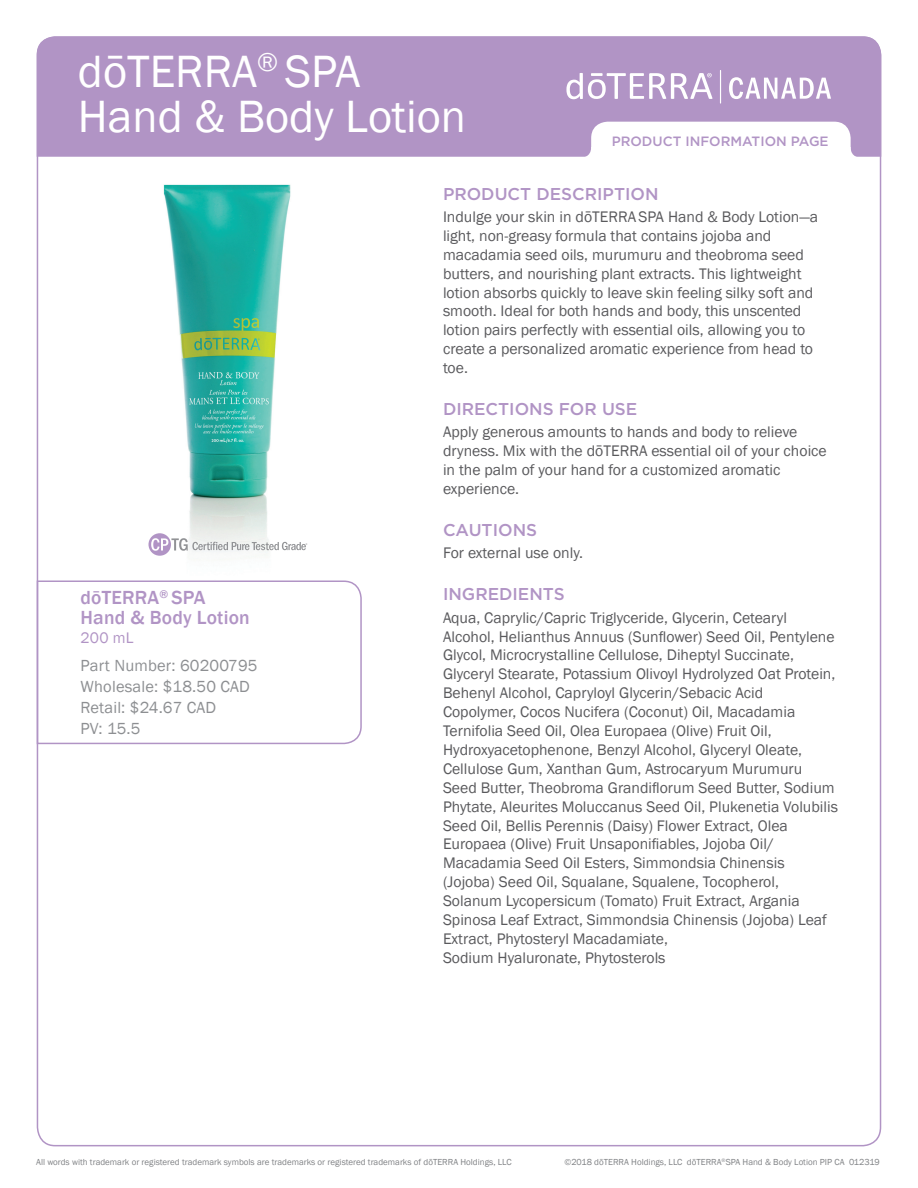
<style>
.page{position:relative;width:918px;height:1188px;background:#fff}
.page>*{position:absolute;margin:0;border:0;box-sizing:border-box;transform-origin:0 0}
.Main_H1{font:46.5px/45px "Franklin Gothic";color:#fff}
.Tag_H1{font:500 19.5px/19.5px "Franklin Gothic";letter-spacing:.01em;color:#b194c5}
.Purple_Headers{font:500 17.1px "Gotham";color:#b194c5}
.Tag_details{font:16.5px "Franklin Gothic";letter-spacing:.01em;color:#8d8f92}
.Body{font:15.75px/18.9px "Franklin Gothic";color:#5a5a5d}
.Tag_H2{font:15.75px "Franklin Gothic";color:#b194c5}
.t1{font:500 13.5px "Gotham";color:#b194c5}
.t2{font:9px "Franklin Gothic";color:#808285}
</style>
<div class="page">
<div style="left:37px;top:36px;width:844px;height:121px;background:#b194c5"></div>
<svg style="left:581px;top:122px;width:280px;height:35px"></svg>
<svg style="left:729px;top:77px;width:102px;height:22px"></svg>
<svg style="left:566px;top:73px;width:146px;height:26px"></svg>
<hr style="left:720px;top:70px;width:1px;height:34px;background:#fff">
<img style="left:163px;top:184px;width:128px;height:349px">
<svg style="left:36px;top:580px;width:326px;height:165px"></svg>
<svg style="left:148px;top:533px;width:159px;height:23px"></svg>
<p class="Main_H1" style="left:78px;top:50px;width:390px">dōTERRA<sup>®</sup> SPA<br>Hand &amp; Body Lotion</p>
<p class="t1" style="left:612px;top:132px;width:218px">PRODUCT INFORMATION PAGE</p>
<p class="Tag_H1" style="left:81px;top:588px;width:171px">dōTERRA<sup>®</sup> SPA<br>Hand &amp; Body Lotion</p>
<p class="Tag_H2" style="left:81px;top:628px;width:54px">200 mL</p>
<p class="Tag_details" style="left:81px;top:655px;width:179px">Part Number: 60200795</p>
<p class="Tag_details" style="left:81px;top:676px;width:171px">Wholesale: $18.50 CAD</p>
<p class="Tag_details" style="left:81px;top:697px;width:137px">Retail: $24.67 CAD</p>
<p class="Tag_details" style="left:81px;top:718px;width:61px">PV: 15.5</p>
<p class="Purple_Headers" style="left:443px;top:182px;width:217px">PRODUCT DESCRIPTION</p>
<p class="Body" style="left:443px;top:208px;width:377px">Indulge your skin in dōTERRA SPA Hand &amp; Body Lotion—a light, non-greasy formula that contains jojoba and macadamia seed oils, murumuru and theobroma seed butters, and nourishing plant extracts. This lightweight lotion absorbs quickly to leave skin feeling silky soft and smooth. Ideal for both hands and body, this unscented lotion pairs perfectly with essential oils, allowing you to create a personalized aromatic experience from head to toe.</p>
<p class="Purple_Headers" style="left:443px;top:398px;width:196px">DIRECTIONS FOR USE</p>
<p class="Body" style="left:443px;top:423px;width:385px">Apply generous amounts to hands and body to relieve dryness. Mix with the dōTERRA essential oil of your choice in the palm of your hand for a customized aromatic experience.</p>
<p class="Purple_Headers" style="left:443px;top:519px;width:96px">CAUTIONS</p>
<p class="Body" style="left:443px;top:544px;width:142px">For external use only.</p>
<p class="Purple_Headers" style="left:443px;top:583px;width:123px">INGREDIENTS</p>
<p class="Body" style="left:443px;top:608px;width:397px">Aqua, Caprylic/Capric Triglyceride, Glycerin, Cetearyl Alcohol, Helianthus Annuus (Sunflower) Seed Oil, Pentylene Glycol, Microcrystalline Cellulose, Diheptyl Succinate, Glyceryl Stearate, Potassium Olivoyl Hydrolyzed Oat Protein, Behenyl Alcohol, Capryloyl Glycerin/Sebacic Acid Copolymer, Cocos Nucifera (Coconut) Oil, Macadamia Ternifolia Seed Oil, Olea Europaea (Olive) Fruit Oil, Hydroxyacetophenone, Benzyl Alcohol, Glyceryl Oleate, Cellulose Gum, Xanthan Gum, Astrocaryum Murumuru Seed Butter, Theobroma Grandiflorum Seed Butter, Sodium Phytate, Aleurites Moluccanus Seed Oil, Plukenetia Volubilis Seed Oil, Bellis Perennis (Daisy) Flower Extract, Olea Europaea (Olive) Fruit Unsaponifiables, Jojoba Oil/ Macadamia Seed Oil Esters, Simmondsia Chinensis (Jojoba) Seed Oil, Squalane, Squalene, Tocopherol, Solanum Lycopersicum (Tomato) Fruit Extract, Argania Spinosa Leaf Extract, Simmondsia Chinensis (Jojoba) Leaf Extract, Phytosteryl Macadamiate,</p>
<p class="Body" style="left:443px;top:949px;width:224px">Sodium Hyaluronate, Phytosterols</p>
<p class="t2" style="left:36px;top:1156px;width:477px">All words with trademark or registered trademark symbols are trademarks or registered trademarks of dōTERRA Holdings, LLC</p>
<p class="t2" style="left:564px;top:1156px;width:317px">©2018 dōTERRA Holdings, LLC dōTERRA<sup>®</sup>SPA Hand &amp; Body Lotion PIP CA 012319</p>
</div>
